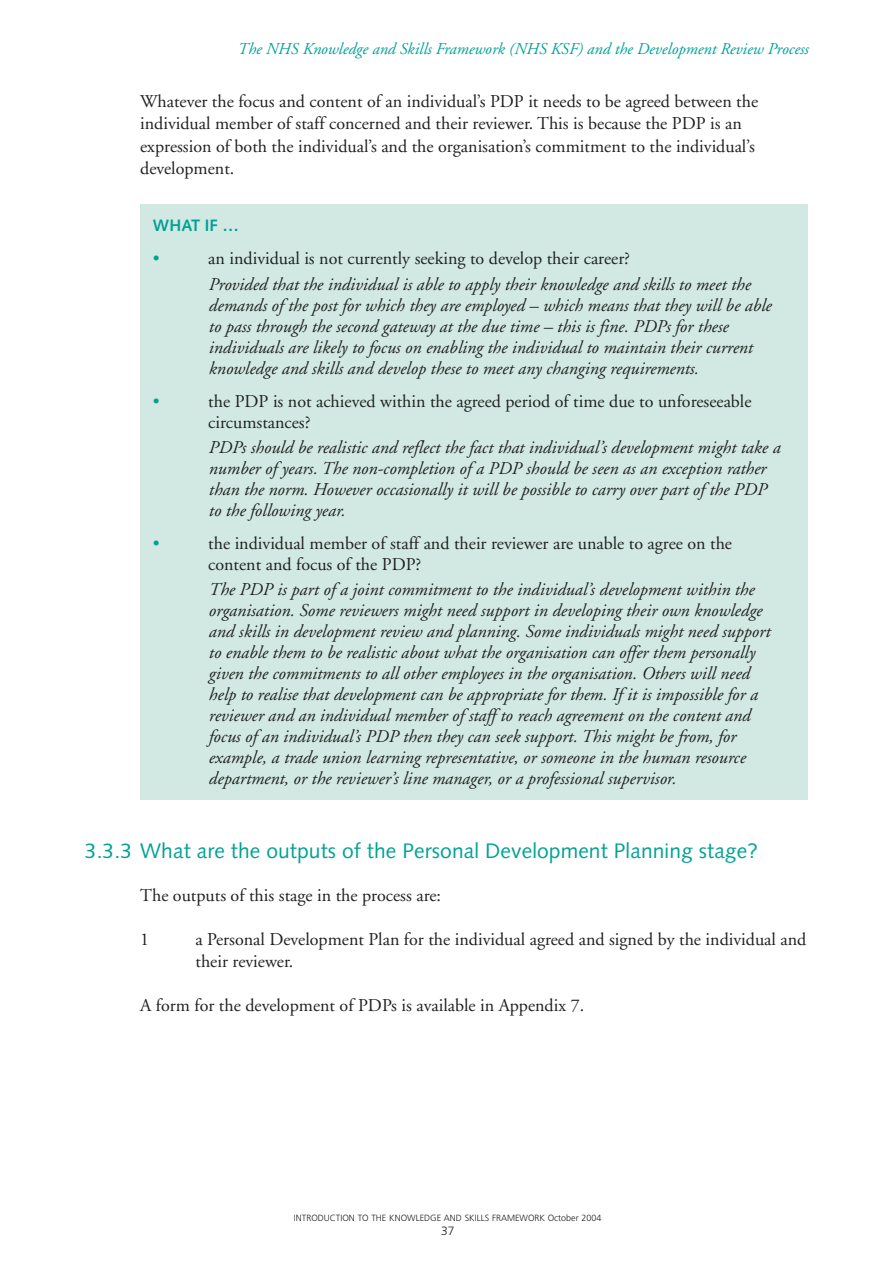
<style>
.page{position:relative;width:893px;height:1263px;background:#fff}
.page>*{position:absolute;margin:0;border:0;box-sizing:border-box;transform-origin:0 0}
.t1{font:21px "Syntax";letter-spacing:.005em;color:#00a294}
.t2{font:italic 18px/21px "Adobe Garamond";color:#1f221e}
.t3{font:18px/22.5px "Adobe Garamond";color:#1f221e}
.t4{font:18px "Adobe Garamond";color:#00a294}
.t5{font:italic 16.5px "Adobe Garamond";color:#00a294}
.t6{font:700 16.5px "Syntax";color:#00a294}
.t7{font:300 12px "Frutiger";color:#1f221e}
.t8{font:300 9px "Frutiger";color:#1f221e}
</style>
<div class="page">
<div style="left:140px;top:205px;width:668px;height:595px;background:#d2e9e3"></div>
<p class="t5" style="left:237px;top:43px;width:572px">The NHS Knowledge and Skills Framework (NHS KSF) and the Development Review Process</p>
<p class="t3" style="left:140px;top:91px;width:619px">Whatever the focus and content of an individual’s PDP it needs to be agreed between the individual member of staff concerned and their reviewer. This is because the PDP is an expression of both the individual’s and the organisation’s commitment to the individual’s development.</p>
<p class="t6" style="left:153px;top:218px;width:87px">WHAT IF …</p>
<p class="t4" style="left:153px;top:251px;width:8px">•</p>
<p class="t3" style="left:208px;top:249px;width:423px">an individual is not currently seeking to develop their career?</p>
<p class="t2" style="left:208px;top:275px;width:564px">Provided that the individual is able to apply their knowledge and skills to meet the demands of the post for which they are employed – which means that they will be able to pass through the second gateway at the due time – this is fine. PDPs for these individuals are likely to focus on enabling the individual to maintain their current knowledge and skills and develop these to meet any changing requirements.</p>
<p class="t4" style="left:153px;top:394px;width:8px">•</p>
<p class="t3" style="left:208px;top:392px;width:544px;line-height:21px">the PDP is not achieved within the agreed period of time due to unforeseeable circumstances?</p>
<p class="t2" style="left:208px;top:438px;width:573px">PDPs should be realistic and reflect the fact that individual’s development might take a number of years. The non-completion of a PDP should be seen as an exception rather than the norm. However occasionally it will be possible to carry over part of the PDP to the following year.</p>
<p class="t4" style="left:153px;top:536px;width:8px">•</p>
<p class="t3" style="left:208px;top:534px;width:525px;line-height:21px">the individual member of staff and their reviewer are unable to agree on the content and focus of the PDP?</p>
<p class="t2" style="left:208px;top:580px;width:563px">The PDP is part of a joint commitment to the individual’s development within the organisation. Some reviewers might need support in developing their own knowledge and skills in development review and planning. Some individuals might need support to enable them to be realistic about what the organisation can offer them personally given the commitments to all other employees in the organisation. Others will need help to realise that development can be appropriate for them. If it is impossible for a reviewer and an individual member of staff to reach agreement on the content and focus of an individual’s PDP then they can seek support. This might be from, for example, a trade union learning representative, or someone in the human resource department, or the reviewer’s line manager, or a professional supervisor.</p>
<p class="t1" style="left:85px;top:842px;width:674px">3.3.3 What are the outputs of the Personal Development Planning stage?</p>
<p class="t3" style="left:140px;top:886px;width:302px">The outputs of this stage in the process are:</p>
<p class="t3" style="left:140px;top:930px;width:10px">1</p>
<p class="t3" style="left:195px;top:930px;width:612px">a Personal Development Plan for the individual agreed and signed by the individual and their reviewer.</p>
<p class="t3" style="left:140px;top:996px;width:445px">A form for the development of PDPs is available in Appendix 7.</p>
<p class="t8" style="left:294px;top:1215px;width:309px">INTRODUCTION TO THE KNOWLEDGE AND SKILLS FRAMEWORK October 2004</p>
<p class="t7" style="left:441px;top:1226px;width:15px">37</p>
</div>
